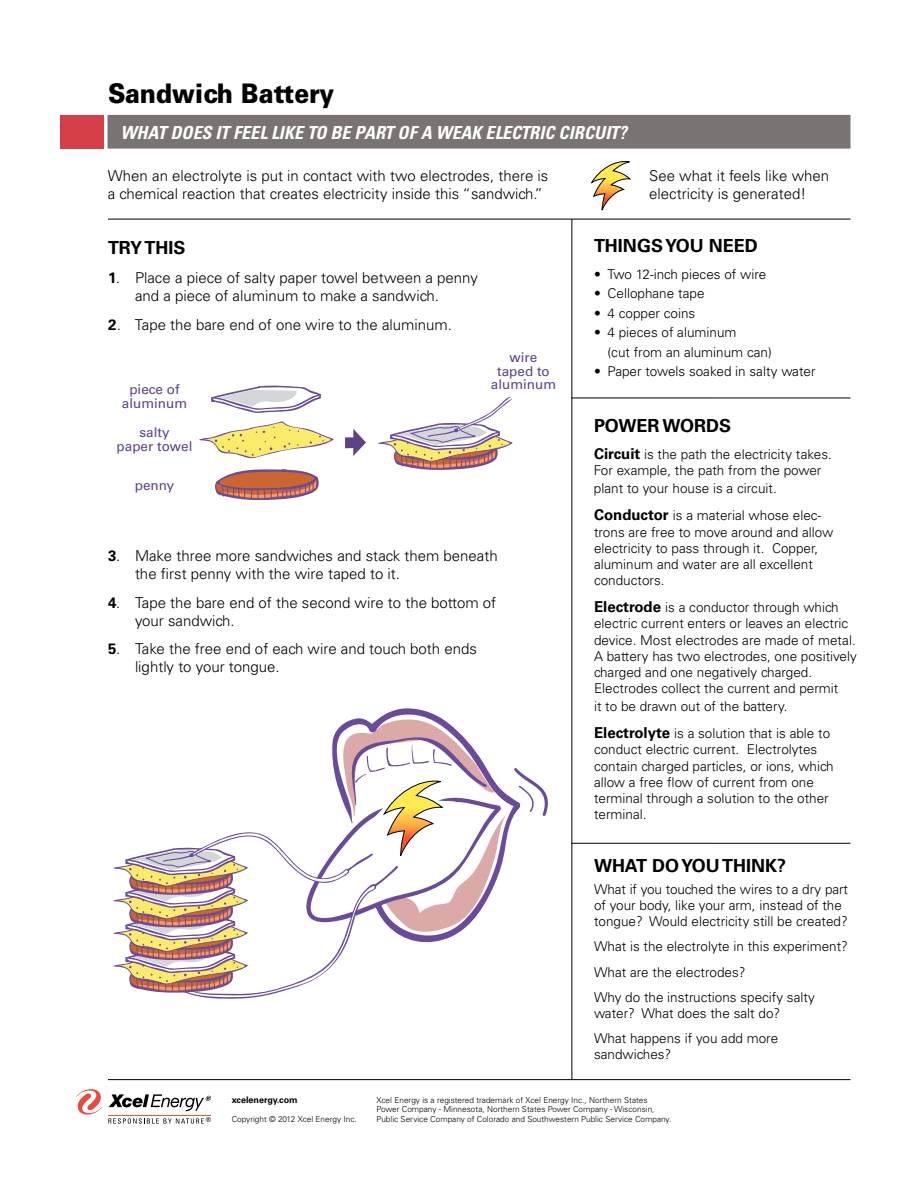
<style>
.page{position:relative;width:918px;height:1188px;background:#fff}
.page>*{position:absolute;margin:0;border:0;box-sizing:border-box;transform-origin:0 0}
.t1{font:900 27px "Univers";color:#000;scale:.9 1}
.t2{font:italic 700 condensed 18px "Univers";color:#fff}
.t3{font:700 18px "Univers";color:#000}
.t4{font:300 15px/18px "Univers";color:#000}
.t5{font:300 13.5px/16.2px "Univers";color:#000}
.t6{font:13.5px/13.5px "Univers";color:#5d4288;text-align:center}
.t7{font:700 9px "Univers";color:#000}
.t8{font:300 8.25px/9.9px "Univers";color:#000}
.t9{font:condensed 6.75px "Univers";color:#000}
.s1{font-weight:700}
.s2{font-weight:700;font-size:15px}
</style>
<div class="page">
<svg style="left:76px;top:1089px;width:26px;height:26px"></svg>
<svg style="left:108px;top:1094px;width:103px;height:17px"></svg>
<hr style="left:108px;top:1115px;width:103px;height:1px;background:#e95642">
<svg style="left:108px;top:1118px;width:96px;height:6px"></svg>
<div style="left:108px;top:115px;width:742px;height:34px;background:#797371"></div>
<div style="left:61px;top:115px;width:43px;height:34px;background:#d63f49"></div>
<hr style="left:108px;top:1079px;width:742px;height:1px;background:#000">
<svg style="left:591px;top:161px;width:40px;height:50px"></svg>
<svg style="left:113px;top:708px;width:435px;height:291px"></svg>
<svg style="left:215px;top:469px;width:104px;height:32px"></svg>
<svg style="left:199px;top:421px;width:135px;height:38px"></svg>
<svg style="left:211px;top:385px;width:110px;height:28px"></svg>
<svg style="left:378px;top:397px;width:135px;height:73px"></svg>
<svg style="left:345px;top:429px;width:21px;height:27px"></svg>
<hr style="left:108px;top:219px;width:742px;height:1px;background:#000">
<hr style="left:572px;top:219px;width:1px;height:861px;background:#000">
<hr style="left:572px;top:398px;width:278px;height:1px;background:#000">
<hr style="left:572px;top:843px;width:278px;height:1px;background:#000">
<h1 class="t1" style="left:108px;top:76px;width:253px">Sandwich Battery</h1>
<h2 class="t2" style="left:121px;top:122px;width:508px">WHAT DOES IT FEEL LIKE TO BE PART OF A WEAK ELECTRIC CIRCUIT?</h2>
<p class="t4" style="left:108px;top:166px;width:442px">When an electrolyte is put in contact with two electrodes, there is a chemical reaction that creates electricity inside this “sandwich.”</p>
<p class="t4" style="left:649px;top:166px;width:181px">See what it feels like when electricity is generated!</p>
<h2 class="t3" style="left:108px;top:237px;width:78px">Try this</h2>
<p class="t4" style="left:135px;top:269px;width:344px;text-indent:-27px"><span class="s1">1</span>. Place a piece of salty paper towel between a penny and a piece of aluminum to make a sandwich.</p>
<p class="t4" style="left:108px;top:315px;width:346px"><span class="s1">2</span>. Tape the bare end of one wire to the aluminum.</p>
<p class="t6" style="left:122px;top:383px;width:67px">piece of aluminum</p>
<p class="t6" style="left:117px;top:426px;width:77px">salty<br>paper towel</p>
<p class="t6" style="left:135px;top:478px;width:41px">penny</p>
<p class="t6" style="left:491px;top:351px;width:67px">wire taped to aluminum</p>
<p class="t4" style="left:135px;top:547px;width:364px;text-indent:-27px"><span class="s1">3</span>. Make three more sandwiches and stack them beneath the first penny with the wire taped to it.</p>
<p class="t4" style="left:135px;top:593px;width:363px;text-indent:-27px"><span class="s1">4</span>. Tape the bare end of the second wire to the bottom of your sandwich.</p>
<p class="t4" style="left:135px;top:640px;width:343px;text-indent:-27px"><span class="s1">5</span>. Take the free end of each wire and touch both ends lightly to your tongue.</p>
<h2 class="t3" style="left:594px;top:235px;width:141px">things you need</h2>
<p class="t5" style="left:594px;top:266px;width:174px">• Two 12-inch pieces of wire</p>
<p class="t5" style="left:594px;top:286px;width:112px">• Cellophane tape</p>
<p class="t5" style="left:594px;top:305px;width:103px">• 4 copper coins</p>
<p class="t5" style="left:608px;top:323px;width:166px;line-height:19.5px;text-indent:-14px">• 4 pieces of aluminum<br>(cut from an aluminum can)</p>
<p class="t5" style="left:594px;top:363px;width:223px">• Paper towels soaked in salty water</p>
<h2 class="t3" style="left:594px;top:415px;width:139px">POWER WORDS</h2>
<p class="t5" style="left:594px;top:446px;width:239px"><span class="s2">Circuit</span> is the path the electricity takes.<br>For example, the path from the power</p>
<p class="t5" style="left:594px;top:475px;width:229px;line-height:27px">plant to your house is a circuit.<br><span class="s2">Conductor</span> is a material whose elec-</p>
<p class="t5" style="left:594px;top:524px;width:241px">trons are free to move around and allow electricity to pass through it. Copper, aluminum and water are all excellent conductors.</p>
<p class="t5" style="left:594px;top:599px;width:264px"><span class="s2">Electrode</span> is a conductor through which electric current enters or leaves an electric device. Most electrodes are made of metal.<br>A battery has two electrodes, one positively charged and one negatively charged.<br>Electrodes collect the current and permit</p>
<p class="t5" style="left:594px;top:693px;width:238px;line-height:27px">it to be drawn out of the battery.<br><span class="s2">Electrolyte</span> is a solution that is able to</p>
<p class="t5" style="left:594px;top:742px;width:241px">conduct electric current. Electrolytes contain charged particles, or ions, which allow a free flow of current from one terminal through a solution to the other terminal.</p>
<h2 class="t3" style="left:594px;top:855px;width:194px">WHAT DO YOU THIN K?</h2>
<p class="t5" style="left:594px;top:881px;width:256px">What if you touched the wires to a dry part of your body, like your arm, instead of the tongue? Would electricity still be created?</p>
<p class="t5" style="left:594px;top:934px;width:256px;line-height:25.2px">What is the electrolyte in this experiment?<br>What are the electrodes?<br>Why do the instructions specify salty</p>
<p class="t5" style="left:594px;top:1001px;width:188px;line-height:25.2px">water? What does the salt do?<br>What happens if you add more</p>
<p class="t5" style="left:594px;top:1047px;width:79px">sandwiches?</p>
<p class="t7" style="left:232px;top:1094px;width:68px">xcelenergy.com</p>
<p class="t8" style="left:376px;top:1095px;width:296px">Xcel Energy is a registered trademark of Xcel Energy Inc., Northern States<br>Power Company - Minnesota, Northern States Power Company - Wisconsin,<br>Public Service Company of Colorado and Southwestern Public Service Company.</p>
<p class="t9" style="left:206px;top:1115px;width:7px">®</p>
<p class="t8" style="left:232px;top:1115px;width:127px">Copyright © 2012 Xcel Energy Inc.</p>
</div>
